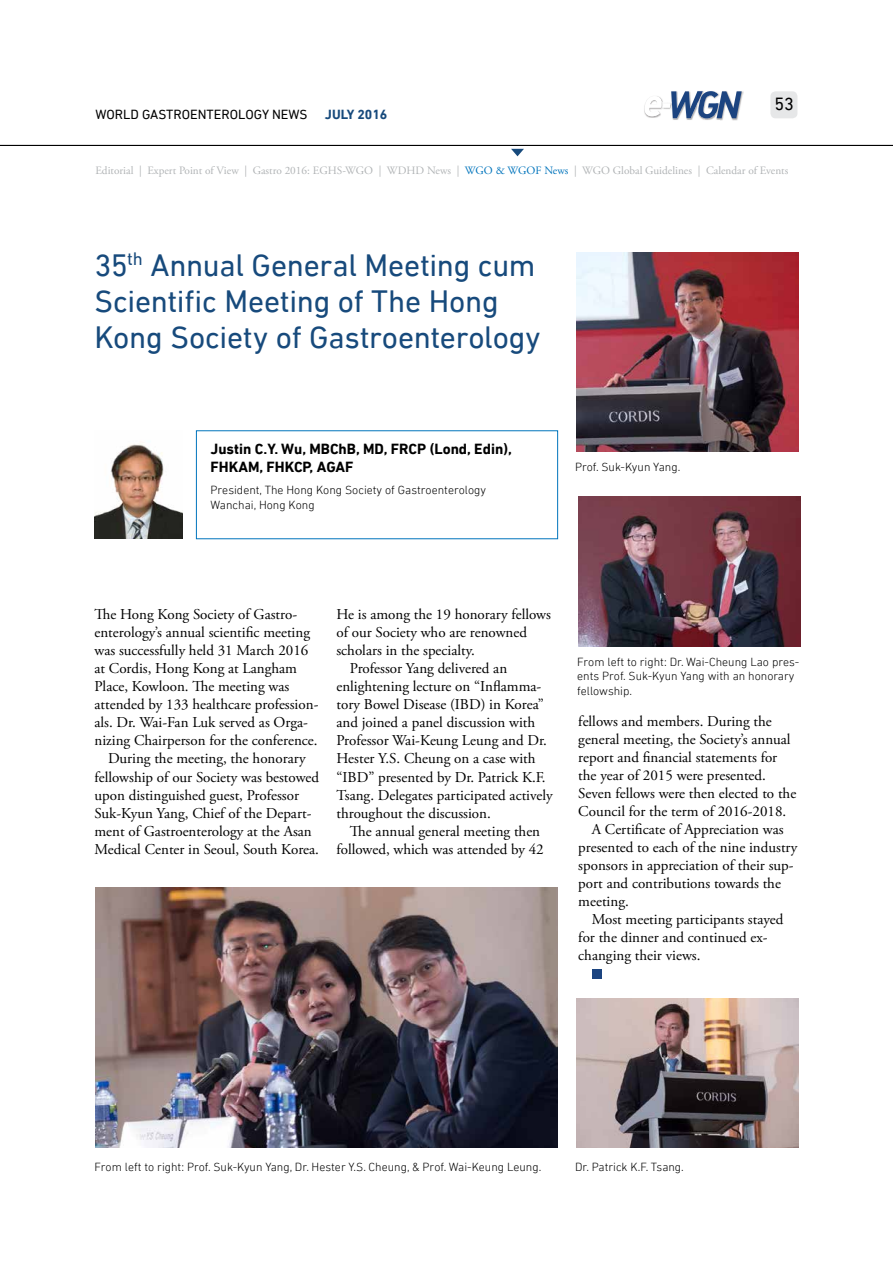
<style>
.page{position:relative;width:893px;height:1263px;background:#fff}
.page>*{position:absolute;margin:0;border:0;box-sizing:border-box;transform-origin:0 0}
.t1{font:31.5px/36px "DIN Next LT Pro";letter-spacing:-.01em;color:#174a7c}
.t2{font:18px "DIN Next LT Pro";color:#000}
.Body{font:15px/18px "Adobe Garamond Pro";color:#000}
.Body-1st_para{font:15px/18px "Adobe Garamond Pro";color:#000}
.Author{font:700 15px/18px "DIN Next LT Pro";color:#000}
.t3{font:13.5px "DIN Next LT Pro";color:#000}
.t4{font:700 13.5px "DIN Next LT Pro";color:#174a7c}
.Author_bio{font:300 12px/14.4px "DIN Next LT Pro";color:#000}
.t5{font:11.25px "Adobe Garamond Pro";color:#b1b4b6}
.s1{color:#0074bc}
</style>
<div class="page">
<img style="left:672px;top:91px;width:71px;height:29px">
<img style="left:697px;top:118px;width:8px;height:2px">
<svg style="left:645px;top:91px;width:97px;height:27px"></svg>
<div style="left:770px;top:91px;width:27px;height:27px;background:#e6e7e8;border-radius:5px"></div>
<hr style="left:0;top:145px;width:893px;height:1px;background:#000">
<svg style="left:511px;top:149px;width:13px;height:7px"></svg>
<img style="left:94px;top:444px;width:89px;height:95px">
<div style="left:592px;top:969px;width:9px;height:9px;background:#1c4480"></div>
<img style="left:576px;top:252px;width:223px;height:199px">
<img style="left:576px;top:998px;width:223px;height:150px">
<img style="left:578px;top:497px;width:223px;height:149px">
<img style="left:95px;top:887px;width:463px;height:260px">
<p class="t3" style="left:95px;top:106px;width:214px">WORLD GASTROENTEROLOGY NEWS</p>
<p class="t4" style="left:325px;top:106px;width:64px">JULY 2016</p>
<p class="t2" style="left:774px;top:93px;width:21px">53</p>
<p class="t5" style="left:95px;top:164px;width:694px">Editorial | Expert Point of View | Gastro 2016: EGHS-WGO | WDHD News | <span class="s1">WGO &amp; WGOF News</span> | WGO Global Guidelines | Calendar of Events</p>
<p class="t1" style="left:94px;top:247px;width:448px">35<sup>th</sup> Annual General Meeting cum<br>Scientific Meeting of The Hong<br>Kong Society of Gastroenterology</p>
<p class="Author" style="left:211px;top:440px;width:303px">Justin C.Y. Wu, MBChB, MD, FRCP (Lond, Edin),<br>FHKAM, FHKCP, AGAF</p>
<p class="Author_bio" style="left:211px;top:483px;width:277px">President, The Hong Kong Society of Gastroenterology</p>
<p class="Author_bio" style="left:211px;top:497px;width:106px">Wanchai, Hong Kong</p>
<p class="Author_bio" style="left:575px;top:460px;width:107px">Prof. Suk-Kyun Yang.</p>
<p class="Body-1st_para" style="left:94px;top:606px;width:225px">The Hong Kong Society of Gastro&shy;enterology’s annual scientific meeting was successfully held 31 March 2016 at Cordis, Hong Kong at Langham Place, Kowloon. The meeting was attended by 133 healthcare profession&shy;als. Dr. Wai-Fan Luk served as Orga&shy;nizing Chairperson for the conference.</p>
<p class="Body" style="left:94px;top:750px;width:226px;text-indent:14px">During the meeting, the honorary fellowship of our Society was bestowed upon distinguished guest, Professor Suk-Kyun Yang, Chief of the Depart&shy;ment of Gastroenterology at the Asan Medical Center in Seoul, South Korea.</p>
<p class="Body" style="left:336px;top:606px;width:216px">He is among the 19 honorary fellows of our Society who are renowned scholars in the specialty.</p>
<p class="Body" style="left:336px;top:660px;width:218px;text-indent:14px">Professor Yang delivered an enlightening lecture on “Inflamma&shy;tory Bowel Disease (IBD) in Korea” and joined a panel discussion with Professor Wai-Keung Leung and Dr.<br>Hester Y.S. Cheung on a case with “IBD” presented by Dr. Patrick K.F.<br>Tsang. Delegates participated actively throughout the discussion.</p>
<p class="Body" style="left:336px;top:822px;width:209px;text-align:right">The annual general meeting then followed, which was attended by 42</p>
<p class="Author_bio" style="left:577px;top:654px;width:224px">From left to right: Dr. Wai-Cheung Lao pres&shy;ents Prof. Suk-Kyun Yang with an honorary fellowship.</p>
<p class="Body" style="left:578px;top:713px;width:219px">fellows and members. During the general meeting, the Society’s annual report and financial statements for the year of 2015 were presented.<br>Seven fellows were then elected to the Council for the term of 2016-2018.</p>
<p class="Body" style="left:578px;top:821px;width:221px;text-indent:14px">A Certificate of Appreciation was presented to each of the nine industry sponsors in appreciation of their sup&shy;port and contributions towards the meeting.</p>
<p class="Body" style="left:578px;top:911px;width:207px;text-indent:14px">Most meeting participants stayed for the dinner and continued ex&shy;changing their views.</p>
<p class="Author_bio" style="left:95px;top:1159px;width:448px">From left to right: Prof. Suk-Kyun Yang, Dr. Hester Y.S. Cheung, &amp; Prof. Wai-Keung Leung.</p>
<p class="Author_bio" style="left:575px;top:1159px;width:110px">Dr. Patrick K.F. Tsang.</p>
</div>
